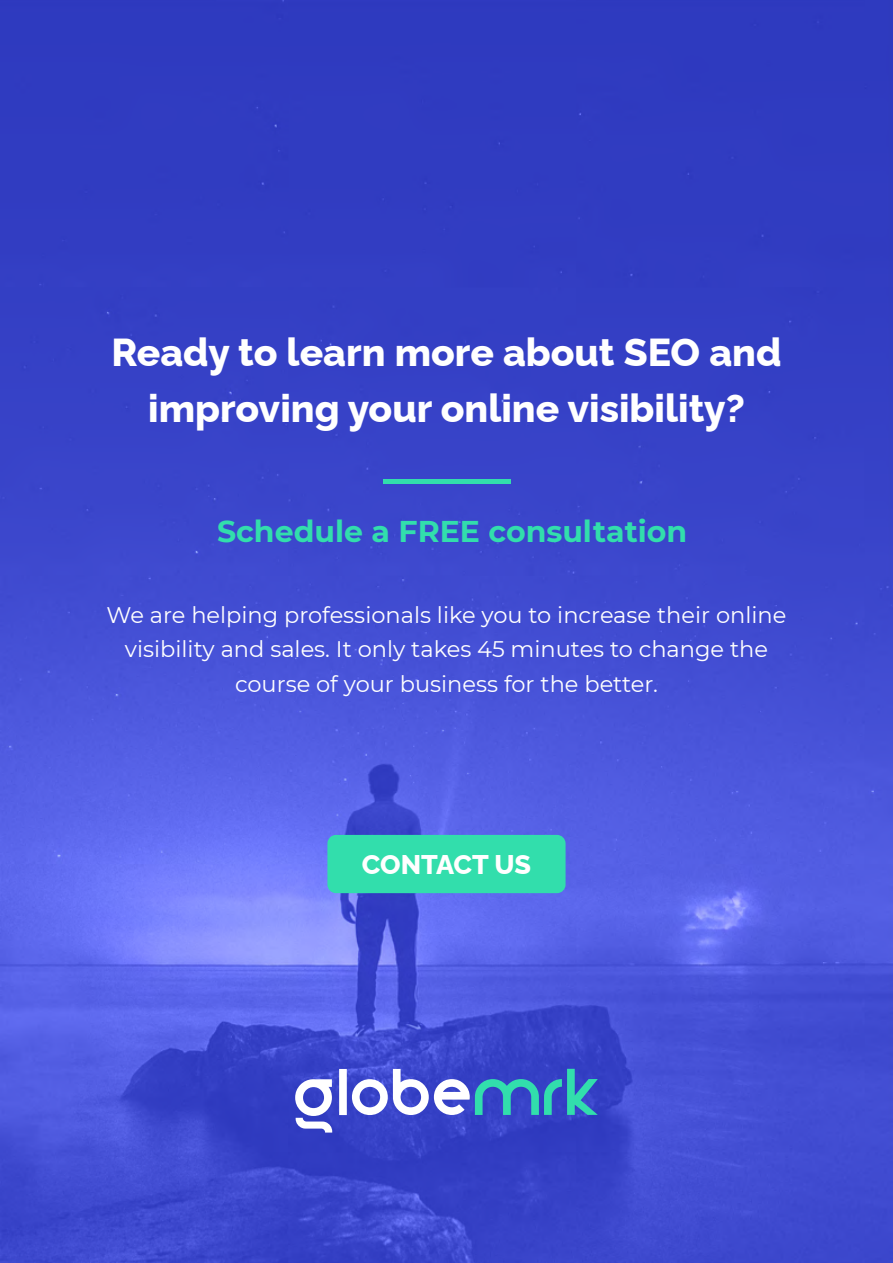
<style>
.page{position:relative;width:893px;height:1263px;background:#fff}
.page>*{position:absolute;margin:0;border:0;box-sizing:border-box;transform-origin:0 0}
.t1{font:800 39px/55.5px "Raleway";color:#fff;text-align:center}
.t2{font:700 30px "Montserrat";color:#32deac}
.t3{font:800 27px "Raleway";color:#fff}
.t4{font:22.5px/34.5px "Montserrat";color:#fff;text-align:center}
</style>
<div class="page">
<img style="left:0;top:0;width:893px;height:1263px">
<svg style="left:295px;top:1069px;width:303px;height:63px"></svg>
<hr style="left:383px;top:479px;width:128px;height:4px;background:#32deac">
<div style="left:327px;top:835px;width:239px;height:58px;background:#32deac;border-radius:9px"></div>
<h1 class="t1" style="left:111px;top:320px;width:672px">Ready to learn more about SEO and improving your online visibility?</h1>
<h2 class="t2" style="left:217px;top:510px;width:472px">Schedule a FREE consultation</h2>
<p class="t4" style="left:107px;top:597px;width:681px">We are helping professionals like you to increase their online visibility and sales. It only takes 45 minutes to change the course of your business for the better.</p>
<p class="t3" style="left:362px;top:843px;width:171px">CONTACT US</p>
</div>
